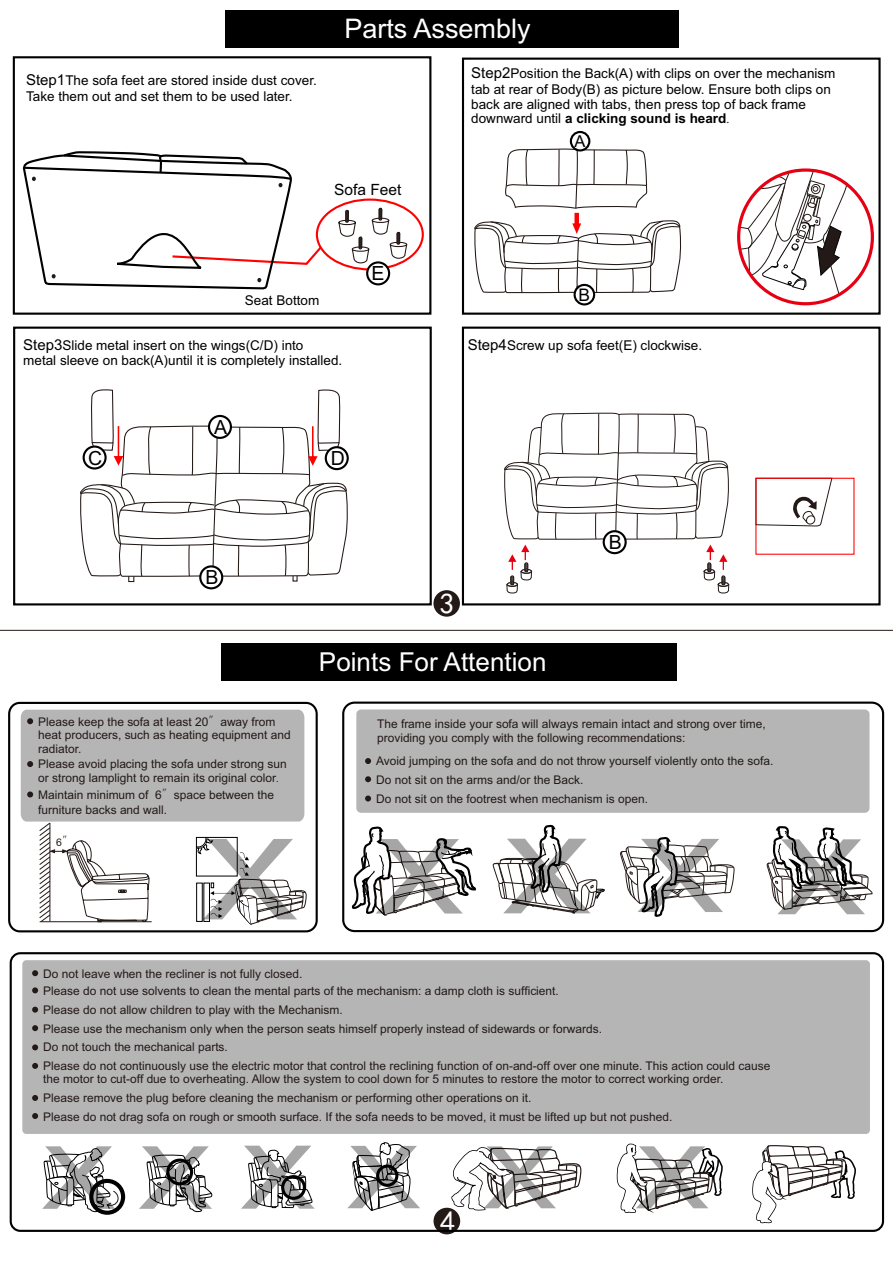
<style>
.page{position:relative;width:893px;height:1262px;background:#fff}
.page>*{position:absolute;margin:0;border:0;box-sizing:border-box;transform-origin:0 0}
.t1{font:120.45px "Sim Hei";color:rgb(0 0 0/.35);scale:1.72 1}
.t2{font:111.45px "Sim Hei";color:rgb(0 0 0/.35);scale:1.72 1}
.t3{font:93.6px "Sim Hei";color:rgb(0 0 0/.35);scale:1.72 1}
.t4{font:92.55px "Sim Hei";color:rgb(0 0 0/.35);scale:1.72 1}
.t5{font:29.55px "Sim Hei";color:#fff}
.t6{font:29.4px "Sim Hei";color:#fff}
.t7{font:27px "Arial";color:#fff}
.t8{font:26.1px "Arial";color:#fff}
.t9{font:19.5px "Arial";color:#000}
.t10{font:17.4px "Arial";color:#000}
.t11{font:16.35px "Arial";color:#000}
.t12{font:15.45px "Arial";color:#000}
.t13{font:13.5px/15.1px "Arial";color:#000}
.t14{font:12px/18.8px "Arial";color:#231916}
.t15{font:10.5px "Arial";color:#231916}
.s1{font-size:15px}
.s2{font-weight:700}
.s3{font-family:"Adobe Fangsong Std"}
.s4{font-family:"Adobe Fangsong Std";font-size:12px}
.s5{font-size:111.75px}
.s6{font-size:109.5px}
.s7{font-size:112.2px}
.s8{font-size:94.35px}
.s9{font-size:93.3px}
.s10{font-size:92.85px}
</style>
<div class="page">
<div style="left:13px;top:56px;width:418px;height:259px;border:2px solid #000"></div>
<div style="left:462px;top:58px;width:418px;height:257px;border:2px solid #000"></div>
<svg style="left:738px;top:169px;width:109px;height:125px"></svg>
<div style="left:433px;top:590px;width:27px;height:26px;background:#231916;border-radius:50%"></div>
<svg style="left:316px;top:198px;width:108px;height:72px"></svg>
<div style="left:13px;top:326px;width:419px;height:279px;border:2px solid #000"></div>
<div style="left:462px;top:326px;width:418px;height:279px;border:2px solid #000"></div>
<svg style="left:337px;top:198px;width:71px;height:131px"></svg>
<svg style="left:22px;top:151px;width:305px;height:139px"></svg>
<svg style="left:502px;top:412px;width:227px;height:194px"></svg>
<svg style="left:602px;top:530px;width:24px;height:24px"></svg>
<svg style="left:755px;top:477px;width:77px;height:50px"></svg>
<div style="left:225px;top:11px;width:453px;height:37px;background:#000"></div>
<hr style="left:0;top:630px;width:893px;height:1px;background:#231916">
<div style="left:433px;top:1207px;width:27px;height:27px;background:#231916;border-radius:50%"></div>
<div style="left:8px;top:702px;width:310px;height:230px;border:2px solid #000;border-radius:11px"></div>
<div style="left:22px;top:960px;width:847px;height:173px;background:#b5b5b6;border-radius:4px"></div>
<svg style="left:32px;top:987px;width:6px;height:6px"></svg>
<svg style="left:32px;top:1006px;width:6px;height:6px"></svg>
<svg style="left:32px;top:1025px;width:6px;height:6px"></svg>
<svg style="left:32px;top:1044px;width:6px;height:6px"></svg>
<svg style="left:32px;top:1063px;width:6px;height:5px"></svg>
<svg style="left:146px;top:1154px;width:67px;height:58px"></svg>
<svg style="left:248px;top:1149px;width:65px;height:60px"></svg>
<svg style="left:352px;top:1142px;width:59px;height:69px"></svg>
<div style="left:281px;top:1175px;width:25px;height:24px;border:3px solid #000;border-radius:50%"></div>
<div style="left:166px;top:1158px;width:27px;height:27px;border:3px solid #000;border-radius:50%"></div>
<div style="left:376px;top:1164px;width:22px;height:22px;border:3px solid #000;border-radius:50%"></div>
<svg style="left:32px;top:1095px;width:6px;height:6px"></svg>
<div style="left:356px;top:709px;width:513px;height:103px;background:#b5b5b6;border-radius:5px"></div>
<svg style="left:365px;top:758px;width:6px;height:6px"></svg>
<svg style="left:365px;top:776px;width:6px;height:6px"></svg>
<svg style="left:449px;top:1133px;width:133px;height:78px"></svg>
<svg style="left:615px;top:1133px;width:108px;height:80px"></svg>
<svg style="left:750px;top:1133px;width:106px;height:91px"></svg>
<div style="left:221px;top:642px;width:455px;height:38px;background:#000"></div>
<div style="left:342px;top:701px;width:542px;height:231px;border:2px solid #000;border-radius:11px"></div>
<svg style="left:351px;top:795px;width:126px;height:120px"></svg>
<svg style="left:492px;top:812px;width:113px;height:102px"></svg>
<svg style="left:620px;top:837px;width:115px;height:79px"></svg>
<svg style="left:32px;top:1113px;width:6px;height:6px"></svg>
<svg style="left:21px;top:709px;width:286px;height:215px"></svg>
<svg style="left:32px;top:970px;width:6px;height:6px"></svg>
<svg style="left:43px;top:1148px;width:77px;height:64px"></svg>
<div style="left:89px;top:1178px;width:36px;height:36px;border:4px solid #000;border-radius:50%"></div>
<svg style="left:766px;top:826px;width:107px;height:84px"></svg>
<div style="left:570px;top:131px;width:20px;height:20px;background:#fff;border:2px solid #000;border-radius:50%"></div>
<div style="left:573px;top:284px;width:22px;height:21px;background:#fff;border:2px solid #000;border-radius:50%"></div>
<svg style="left:474px;top:147px;width:207px;height:147px"></svg>
<svg style="left:80px;top:389px;width:268px;height:193px"></svg>
<div style="left:208px;top:415px;width:24px;height:24px;background:#fff;border:2px solid #000;border-radius:50%"></div>
<svg style="left:325px;top:446px;width:24px;height:24px"></svg>
<svg style="left:83px;top:445px;width:24px;height:24px"></svg>
<svg style="left:199px;top:565px;width:24px;height:24px"></svg>
<div style="left:10px;top:952px;width:874px;height:279px;border:2px solid #000;border-radius:10px"></div>
<h3 class="t7" style="left:344px;top:18px;width:188px">Parts Assembly</h3>
<p class="t13" style="left:26px;top:73px;width:292px;line-height:15.8px"><span class="s1">Step1</span>The sofa feet are stored inside dust cover.<br>Take them out and set them to be used later.</p>
<p class="t13" style="left:471px;top:67px;width:366px"><span class="s1">Step2</span>Position the Back(A) with clips on over the mechanism tab at rear of Body(B) as picture below. Ensure both clips on back are aligned with tabs, then press top of back frame downward until <span class="s2">a clicking sound is heard</span><span class="s3">.</span></p>
<p class="t12" style="left:334px;top:184px;width:69px">Sofa Feet</p>
<p class="t13" style="left:245px;top:293px;width:76px">Seat Bottom</p>
<p class="t13" style="left:23px;top:338px;width:320px;line-height:15.8px"><span class="s1">Step3</span>Slide metal insert on the wings(C/D) into<br>metal sleeve on back(A)until it is completely installed.</p>
<h3 class="t9" style="left:214px;top:420px;width:15px">A</h3>
<h3 class="t9" style="left:88px;top:450px;width:16px">C</h3>
<h3 class="t9" style="left:331px;top:451px;width:16px">D</h3>
<h3 class="t9" style="left:371px;top:266px;width:15px">E</h3>
<h3 class="t9" style="left:205px;top:570px;width:15px">B</h3>
<h3 class="t11" style="left:574px;top:135px;width:12px">A</h3>
<h3 class="t10" style="left:578px;top:288px;width:13px">B</h3>
<p class="t13" style="left:468px;top:338px;width:236px"><span class="s1">Step4</span>Screw up sofa feet(E) clockwise.</p>
<h3 class="t6" style="left:439px;top:588px;width:16px">3</h3>
<h3 class="t9" style="left:609px;top:535px;width:15px">B</h3>
<p class="t14" style="left:38px;top:716px;width:254px;line-height:13.4px">Please keep the sofa at least 20<span class="s3">″</span>away from heat producers, such as heating equipment and radiator.</p>
<p class="t14" style="left:38px;top:758px;width:250px;line-height:13.4px">Please avoid placing the sofa under strong sun or strong lamplight to remain its original color<span class="s3">.</span></p>
<p class="t14" style="left:38px;top:788px;width:237px;line-height:15.1px">Maintain minimum of 6<span class="s3">″</span>space between the furniture backs and wall.</p>
<p class="t15" style="left:56px;top:838px;width:19px">6<span class="s4">″</span></p>
<h1 class="t1" style="left:200px;top:818px;width:62px">X</h1>
<h3 class="t8" style="left:319px;top:651px;width:229px">Points For Attention</h3>
<p class="t14" style="left:377px;top:718px;width:390px;line-height:13.4px">The frame inside your sofa will always remain intact and strong over time, providing you comply with the following recommendations:</p>
<p class="t14" style="left:376px;top:752px;width:398px">Avoid jumping on the sofa and do not throw yourself violently onto the sofa.<br>Do not sit on the arms and/or the Back.</p>
<p class="t14" style="left:376px;top:790px;width:273px">Do not sit on the footrest when mechanism is open.</p>
<h2 class="t2" style="left:372px;top:820px;width:291px">X<span class="s5">X</span><span class="s6">X</span><span class="s7">X</span></h2>
<p class="t14" style="left:43px;top:965px;width:260px">Do not leave when the recliner is not fully closed.</p>
<p class="t14" style="left:43px;top:982px;width:728px">Please do not use solvents to clean the mental parts of the mechanism: a damp cloth is sufficient.<br>Please do not allow children to play with the Mechanism.<br>Please use the mechanism only when the person seats himself properly instead of sidewards or forwards.<br>Do not touch the mechanical parts.<br>Please do not continuously use the electric motor that control the reclining function of on-and-off over one minute. This action could cause</p>
<p class="t14" style="left:43px;top:1071px;width:681px">the motor to cut-off due to overheating. Allow the system to cool down for 5 minutes to restore the motor to correct working order.<br>Please remove the plug before cleaning the mechanism or performing other operations on it.<br>Please do not drag sofa on rough or smooth surface. If the sofa needs to be moved, it must be lifted up but not pushed.</p>
<h3 class="t3" style="left:40px;top:1130px;width:226px">XX<span class="s8">X</span><span class="s9">X</span></h3>
<h3 class="t5" style="left:440px;top:1206px;width:16px">4</h3>
<h3 class="t4" style="left:481px;top:1130px;width:137px">X <span class="s10">X</span></h3>
</div>
